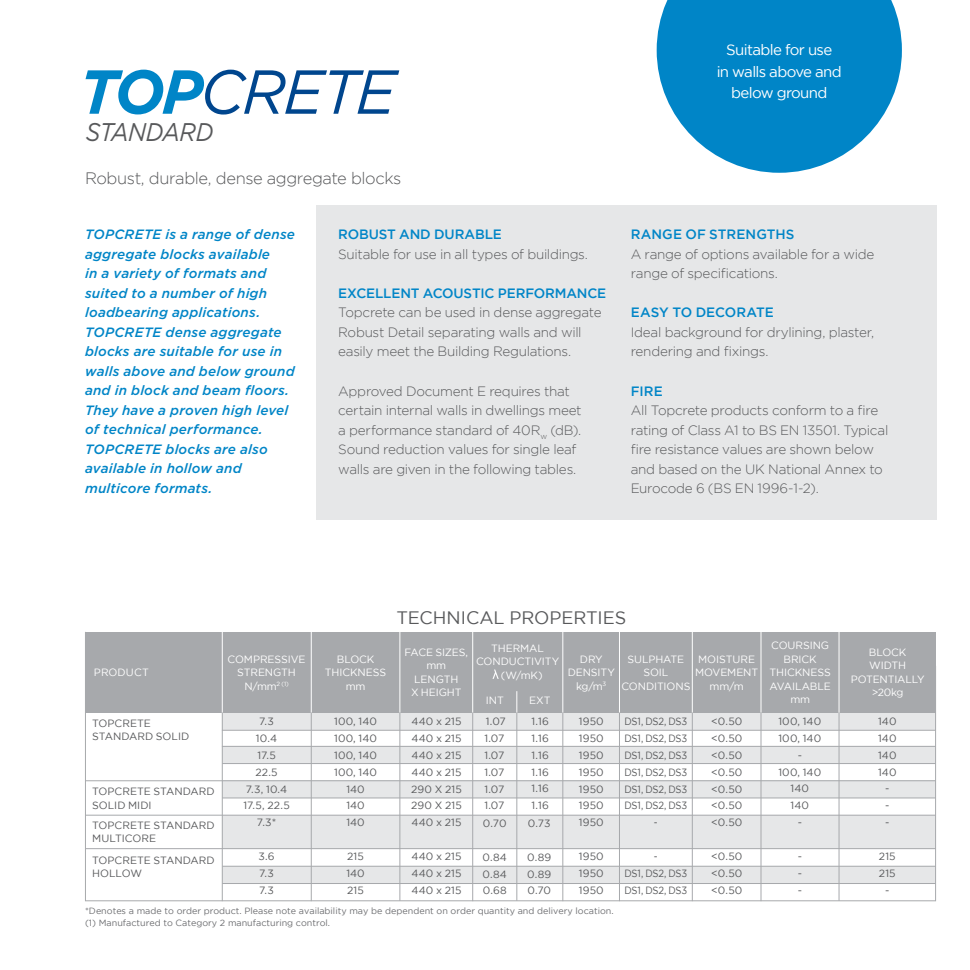
<style>
.page{position:relative;width:970px;height:970px;background:#fff}
.page>*{position:absolute;margin:0;border:0;box-sizing:border-box;transform-origin:0 0}
.t1{font:italic 25.5px "Gotham";letter-spacing:-.025em;color:#58595b;scale:.9 1}
.t2{font:18px "Gotham";letter-spacing:-.005em;color:#58595b}
.t3{font:300 16.5px "Gotham";letter-spacing:-.025em;color:#58595b}
.t4{font:15px/21px "Gotham";letter-spacing:-.04em;color:#fff;text-align:center}
.t5{font:300 13.5px/19.5px "Gotham";letter-spacing:-.02em;color:#58595b}
.t6{font:italic 500 13.5px/19.5px "Gotham";letter-spacing:.01em;color:#0085c7}
.t7{font:500 13.5px "Gotham";letter-spacing:-.01em;color:#0085c7}
.t8{font:10.5px/16.8px "Gotham";letter-spacing:.005em;color:#58595b;text-align:justify}
.t9{font:10.5px/13.5px "Gotham";letter-spacing:-.01em;color:#fff;text-align:center}
.t10{font:10.5px/16.8px "Gotham";letter-spacing:-.02em;color:#58595b;text-align:center;scale:.9 1}
.t11{font:10.5px/16.8px "Gotham";letter-spacing:-.03em;color:#58595b}
.t12{font:10.5px "Gotham";letter-spacing:.01em;color:#fff}
.t13{font:9px/11.2px "Gotham";color:#6d6e71}
</style>
<div class="page">
<div style="left:316px;top:205px;width:620px;height:314px;background:#e6e7e8"></div>
<svg style="left:656px;top:0;width:245px;height:173px;fill:#0085c7"></svg>
<svg style="left:85px;top:70px;width:314px;height:44px"></svg>
<div style="left:222px;top:712px;width:713px;height:17px;background:#e6e7e8"></div>
<div style="left:222px;top:746px;width:713px;height:17px;background:#e6e7e8"></div>
<div style="left:222px;top:780px;width:713px;height:18px;background:#e6e7e8"></div>
<div style="left:222px;top:866px;width:713px;height:18px;background:#e6e7e8"></div>
<div style="left:222px;top:814px;width:713px;height:34px;background:#e6e7e8"></div>
<hr style="left:85px;top:632px;width:1px;height:269px;background:#a7a9ac">
<hr style="left:222px;top:729px;width:713px;height:1px;background:#a7a9ac">
<hr style="left:222px;top:746px;width:713px;height:1px;background:#a7a9ac">
<hr style="left:222px;top:763px;width:713px;height:1px;background:#a7a9ac">
<hr style="left:222px;top:797px;width:713px;height:1px;background:#a7a9ac">
<hr style="left:222px;top:865px;width:713px;height:1px;background:#a7a9ac">
<hr style="left:222px;top:883px;width:713px;height:1px;background:#a7a9ac">
<hr style="left:85px;top:780px;width:850px;height:1px;background:#a7a9ac">
<hr style="left:85px;top:814px;width:850px;height:1px;background:#a7a9ac">
<hr style="left:85px;top:848px;width:850px;height:1px;background:#a7a9ac">
<hr style="left:85px;top:900px;width:850px;height:1px;background:#a7a9ac">
<div style="left:85px;top:632px;width:850px;height:80px;background:#a7a9ac"></div>
<svg style="left:492px;top:669px;width:6px;height:10px"></svg>
<hr style="left:222px;top:632px;width:1px;height:80px;background:#fff">
<hr style="left:222px;top:712px;width:1px;height:189px;background:#a7a9ac">
<hr style="left:311px;top:632px;width:1px;height:80px;background:#fff">
<hr style="left:311px;top:712px;width:1px;height:189px;background:#a7a9ac">
<hr style="left:399px;top:632px;width:1px;height:80px;background:#fff">
<hr style="left:399px;top:712px;width:1px;height:188px;background:#a7a9ac">
<hr style="left:472px;top:632px;width:1px;height:80px;background:#fff">
<svg style="left:516px;top:691px;width:1px;height:21px"></svg>
<hr style="left:472px;top:712px;width:1px;height:189px;background:#a7a9ac">
<hr style="left:516px;top:712px;width:1px;height:188px;background:#a7a9ac">
<hr style="left:562px;top:632px;width:1px;height:80px;background:#fff">
<hr style="left:562px;top:712px;width:1px;height:189px;background:#a7a9ac">
<hr style="left:619px;top:632px;width:1px;height:80px;background:#fff">
<hr style="left:619px;top:712px;width:1px;height:189px;background:#a7a9ac">
<hr style="left:692px;top:632px;width:1px;height:80px;background:#fff">
<hr style="left:692px;top:712px;width:1px;height:189px;background:#a7a9ac">
<hr style="left:760px;top:632px;width:1px;height:80px;background:#fff">
<hr style="left:760px;top:712px;width:1px;height:189px;background:#a7a9ac">
<hr style="left:838px;top:632px;width:1px;height:80px;background:#fff">
<hr style="left:838px;top:713px;width:1px;height:187px;background:#a7a9ac">
<hr style="left:935px;top:666px;width:1px;height:235px;background:#a7a9ac">
<h1 class="t1" style="left:86px;top:118px;width:143px">STANDARD</h1>
<p class="t3" style="left:85px;top:169px;width:318px">Robust, durable, dense aggregate blocks</p>
<p class="t6" style="left:85px;top:225px;width:211px">TOPCRETE is a range of dense aggregate blocks available<br>in a variety of formats and suited to a number of high loadbearing applications.<br>TOPCRETE dense aggregate blocks are suitable for use in walls above and below ground and in block and beam floors.<br>They have a proven high level of technical performance.<br>TOPCRETE blocks are also available in hollow and multicore formats.</p>
<p class="t7" style="left:338px;top:227px;width:165px">ROBUST AND DURABLE</p>
<p class="t5" style="left:338px;top:244px;width:251px">Suitable for use in all types of buildings.</p>
<p class="t7" style="left:338px;top:285px;width:269px">EXCELLENT ACOUSTIC PERFORMANCE</p>
<p class="t5" style="left:338px;top:303px;width:265px">Topcrete can be used in dense aggregate<br>Robust Detail separating walls and will easily meet the Building Regulations.</p>
<p class="t5" style="left:338px;top:381px;width:245px">Approved Document E requires that certain internal walls in dwellings meet a performance standard of 40R<sub>w</sub> (dB).<br>Sound reduction values for single leaf walls are given in the following tables.</p>
<p class="t4" style="left:716px;top:39px;width:127px">Suitable for use<br>in walls above and below ground</p>
<p class="t7" style="left:630px;top:227px;width:165px">RANGE OF STRENGTHS</p>
<p class="t5" style="left:630px;top:244px;width:245px">A range of options available for a wide range of specifications.</p>
<p class="t7" style="left:630px;top:305px;width:144px">EASY TO DECORATE</p>
<p class="t5" style="left:630px;top:322px;width:245px">Ideal background for drylining, plaster, rendering and fixings.</p>
<p class="t7" style="left:630px;top:383px;width:33px">FIRE</p>
<p class="t5" style="left:630px;top:400px;width:259px">All Topcrete products conform to a fire rating of Class A1 to BS EN 13501. Typical fire resistance values are shown below and based on the UK National Annex to Eurocode 6 (BS EN 1996-1-2).</p>
<p class="t12" style="left:94px;top:666px;width:56px">PRODUCT</p>
<p class="t8" style="left:92px;top:716px;width:99px;line-height:13.5px">TOPCRETE<br>STANDARD SOLID</p>
<p class="t8" style="left:92px;top:784px;width:124px;line-height:13.5px">TOPCRETE STANDARD<br>SOLID MIDI</p>
<p class="t8" style="left:92px;top:818px;width:124px;line-height:13.5px">TOPCRETE STANDARD<br>MULTICORE</p>
<p class="t8" style="left:92px;top:853px;width:124px;line-height:13.5px">TOPCRETE STANDARD<br>HOLLOW</p>
<h2 class="t2" style="left:396px;top:607px;width:231px">TECHNICAL PROPERTIES</h2>
<p class="t9" style="left:227px;top:652px;width:79px">COMPRESSIVE<br>STRENGTH<br>N/mm<sup>2</sup> <sup>(1)</sup></p>
<p class="t9" style="left:404px;top:645px;width:65px">FACE SIZES, mm<br>LENGTH<br>X HEIGHT</p>
<p class="t9" style="left:325px;top:652px;width:63px">BLOCK<br>THICKNESS mm</p>
<p class="t8" style="left:243px;top:712px;width:48px;text-align:center">7.3<br>10.4<br>17.5<br>22.5<br>7.3, 10.4<br>17.5, 22.5<br>7.3*</p>
<p class="t8" style="left:258px;top:847px;width:18px">3.6<br>7.3<br>7.3</p>
<p class="t8" style="left:334px;top:712px;width:44px;text-align:center">100, 140<br>100, 140<br>100, 140<br>100, 140<br>140<br>140<br>140</p>
<p class="t8" style="left:346px;top:847px;width:20px">215<br>140<br>215</p>
<p class="t8" style="left:411px;top:712px;width:52px">440 x 215<br>440 x 215<br>440 x 215<br>440 x 215<br>290 X 215<br>290 X 215<br>440 x 215</p>
<p class="t8" style="left:411px;top:847px;width:52px">440 x 215<br>440 x 215<br>440 x 215</p>
<p class="t9" style="left:491px;top:641px;width:54px">THERMAL</p>
<p class="t9" style="left:476px;top:654px;width:85px">CONDUCTIVITY</p>
<p class="t9" style="left:501px;top:668px;width:43px">(W/mK)</p>
<p class="t9" style="left:486px;top:693px;width:19px">INT</p>
<p class="t9" style="left:529px;top:693px;width:23px">EXT</p>
<p class="t11" style="left:484px;top:712px;width:23px">1.07<br>1.07<br>1.07<br>1.07<br>1.07<br>1.07</p>
<p class="t8" style="left:531px;top:712px;width:19px">1.16<br>1.16<br>1.16<br>1.16<br>1.16<br>1.16</p>
<p class="t8" style="left:483px;top:814px;width:25px">0.70</p>
<p class="t8" style="left:482px;top:848px;width:26px">0.84<br>0.84<br>0.68</p>
<p class="t8" style="left:528px;top:814px;width:24px">0.73</p>
<p class="t8" style="left:527px;top:848px;width:25px">0.89<br>0.89<br>0.70</p>
<p class="t9" style="left:769px;top:638px;width:63px">COURSING<br>BRICK<br>THICKNESS<br>AVAILABLE mm</p>
<p class="t9" style="left:567px;top:652px;width:49px">DRY<br>DENSITY kg/m<sup>3</sup></p>
<p class="t9" style="left:850px;top:645px;width:75px">BLOCK<br>WIDTH<br>POTENTIALLY &gt;20kg</p>
<p class="t9" style="left:695px;top:652px;width:65px">MOISTURE<br>MOVEMENT mm/m</p>
<p class="t9" style="left:621px;top:652px;width:71px">SULPHATE<br>SOIL<br>CONDITIONS</p>
<p class="t8" style="left:579px;top:712px;width:26px">1950<br>1950<br>1950<br>1950<br>1950<br>1950<br>1950</p>
<p class="t8" style="left:579px;top:847px;width:26px">1950<br>1950<br>1950</p>
<p class="t10" style="left:624px;top:712px;width:71px">DS1, DS2, DS3<br>DS1, DS2, DS3<br>DS1, DS2, DS3<br>DS1, DS2, DS3<br>DS1, DS2, DS3<br>DS1, DS2, DS3 -</p>
<p class="t10" style="left:624px;top:847px;width:71px">-<br>DS1, DS2, DS3<br>DS1, DS2, DS3</p>
<p class="t8" style="left:711px;top:712px;width:33px">&lt;0.50 &lt;0.50 &lt;0.50 &lt;0.50 &lt;0.50 &lt;0.50 &lt;0.50</p>
<p class="t8" style="left:711px;top:847px;width:33px">&lt;0.50 &lt;0.50 &lt;0.50</p>
<p class="t8" style="left:778px;top:712px;width:44px;text-align:center">100, 140<br>100, 140 -<br>100, 140<br>140<br>140<br>-</p>
<p class="t8" style="left:797px;top:847px;width:6px">- - -</p>
<p class="t8" style="left:878px;top:712px;width:20px;text-align:center">140<br>140<br>140<br>140 -<br>-<br>-</p>
<p class="t8" style="left:878px;top:847px;width:18px;text-align:center">215<br>215 -</p>
<p class="t13" style="left:85px;top:905px;width:530px">*Denotes a made to order product. Please note availability may be dependent on order quantity and delivery location. (1) Manufactured to Category 2 manufacturing control.</p>
</div>
